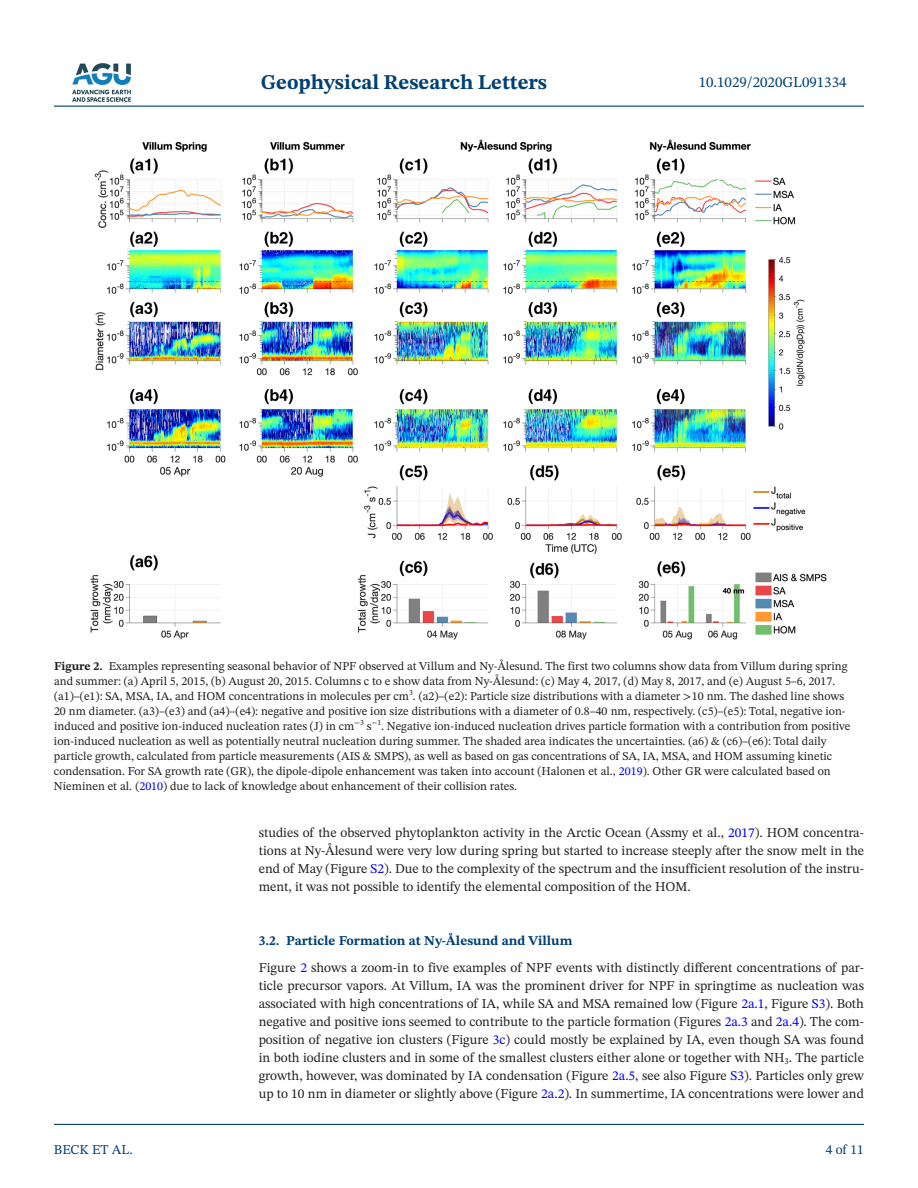
<style>
.page{position:relative;width:918px;height:1188px;background:#fff}
.page>*{position:absolute;margin:0;border:0;box-sizing:border-box;transform-origin:0 0}
.t1{font:700 21px "STIX Two Text";color:#004073}
.t2{font:15px "STIX Two Text";color:#004073}
.t3{font:13.5px/18px "STIX Two Text";color:#231f20;text-align:justify}
.t4{font:13.5px "STIX Two Text";color:#004073}
.t5{font:12px/15px "STIX Two Text";color:#231f20}
.t6{font:7.8px "STIX Two Text";color:#231f20}
.s1{font-weight:700}
.s2{color:#00f}
.s3{font-weight:700;color:#004073}
</style>
<div class="page">
<hr style="left:54px;top:106px;width:810px;height:1px;background:#004073">
<hr style="left:54px;top:1124px;width:810px;height:1px;background:#004073">
<img style="left:72px;top:63px;width:59px;height:39px">
<img style="left:90px;top:139px;width:737px;height:501px">
<h1 class="t1" style="left:261px;top:67px;width:288px">Geophysical Research Letters</h1>
<p class="t2" style="left:699px;top:72px;width:149px">10.1029/2020GL091334</p>
<p class="t5" style="left:54px;top:659px;width:795px"><span class="s1">Figure 2.</span> Examples representing seasonal behavior of NPF observed at Villum and Ny-Ålesund. The first two columns show data from Villum during spring and summer: (a) April 5, 2015, (b) August 20, 2015. Columns c to e show data from Ny-Ålesund: (c) May 4, 2017, (d) May 8, 2017, and (e) August 5–6, 2017. (a1)–(e1): SA, MSA, IA, and HOM concentrations in molecules per cm . (a2)–(e2): Particle size distributions with a diameter &gt;10 nm. The dashed line shows</p>
<p class="t6" style="left:409px;top:687px;width:5px">3</p>
<p class="t5" style="left:54px;top:704px;width:793px">20 nm diameter. (a3)–(e3) and (a4)–(e4): negative and positive ion size distributions with a diameter of 0.8–40 nm, respectively. (c5)–(e5): Total, negative ion&shy;induced and positive ion-induced nucleation rates (J) in cm</p>
<p class="t6" style="left:354px;top:717px;width:11px">−3</p>
<p class="t6" style="left:372px;top:717px;width:11px">−1</p>
<p class="t5" style="left:54px;top:719px;width:798px;text-indent:327px">. Negative ion-induced nucleation drives particle formation with a contribution from positive ion-induced nucleation as well as potentially neutral nucleation during summer. The shaded area indicates the uncertainties. (a6) &amp; (c6)–(e6): Total daily particle growth, calculated from particle measurements (AIS &amp; SMPS), as well as based on gas concentrations of SA, IA, MSA, and HOM assuming kinetic condensation. For SA growth rate (GR), the dipole-dipole enhancement was taken into account (Halonen et al., <span class="s2">2019</span>). Other GR were calculated based on Nieminen et al. (<span class="s2">2010</span>) due to lack of knowledge about enhancement of their collision rates.</p>
<p class="t5" style="left:367px;top:719px;width:6px">s</p>
<p class="t4" style="left:54px;top:1140px;width:80px">BECK ET AL.</p>
<p class="t3" style="left:259px;top:823px;width:607px">studies of the observed phytoplankton activity in the Arctic Ocean (Assmy et al., <span class="s2">2017</span>). HOM concentra&shy;tions at Ny-Ålesund were very low during spring but started to increase steeply after the snow melt in the end of May (Figure <span class="s2">S2</span>). Due to the complexity of the spectrum and the insufficient resolution of the instru&shy;ment, it was not possible to identify the elemental composition of the HOM.</p>
<p class="t3" style="left:259px;top:926px;width:607px;line-height:27px"><span class="s3">3.2. Particle Formation at Ny-Ålesund and Villum<br></span>Figure <span class="s2">2</span> shows a zoom-in to five examples of NPF events with distinctly different concentrations of par-</p>
<p class="t3" style="left:259px;top:976px;width:607px">ticle precursor vapors. At Villum, IA was the prominent driver for NPF in springtime as nucleation was associated with high concentrations of IA, while SA and MSA remained low (Figure <span class="s2">2a.1</span>, Figure <span class="s2">S3</span>). Both negative and positive ions seemed to contribute to the particle formation (Figures <span class="s2">2a.3</span> and <span class="s2">2a.4</span>). The com&shy;position of negative ion clusters (Figure <span class="s2">3c</span>) could mostly be explained by IA, even though SA was found in both iodine clusters and in some of the smallest clusters either alone or together with NH<sub>3</sub>. The particle growth, however, was dominated by IA condensation (Figure <span class="s2">2a.5</span>, see also Figure <span class="s2">S3</span>). Particles only grew up to 10 nm in diameter or slightly above (Figure <span class="s2">2a.2</span>). In summertime, IA concentrations were lower and</p>
<p class="t4" style="left:826px;top:1140px;width:40px">4 of 11</p>
</div>
